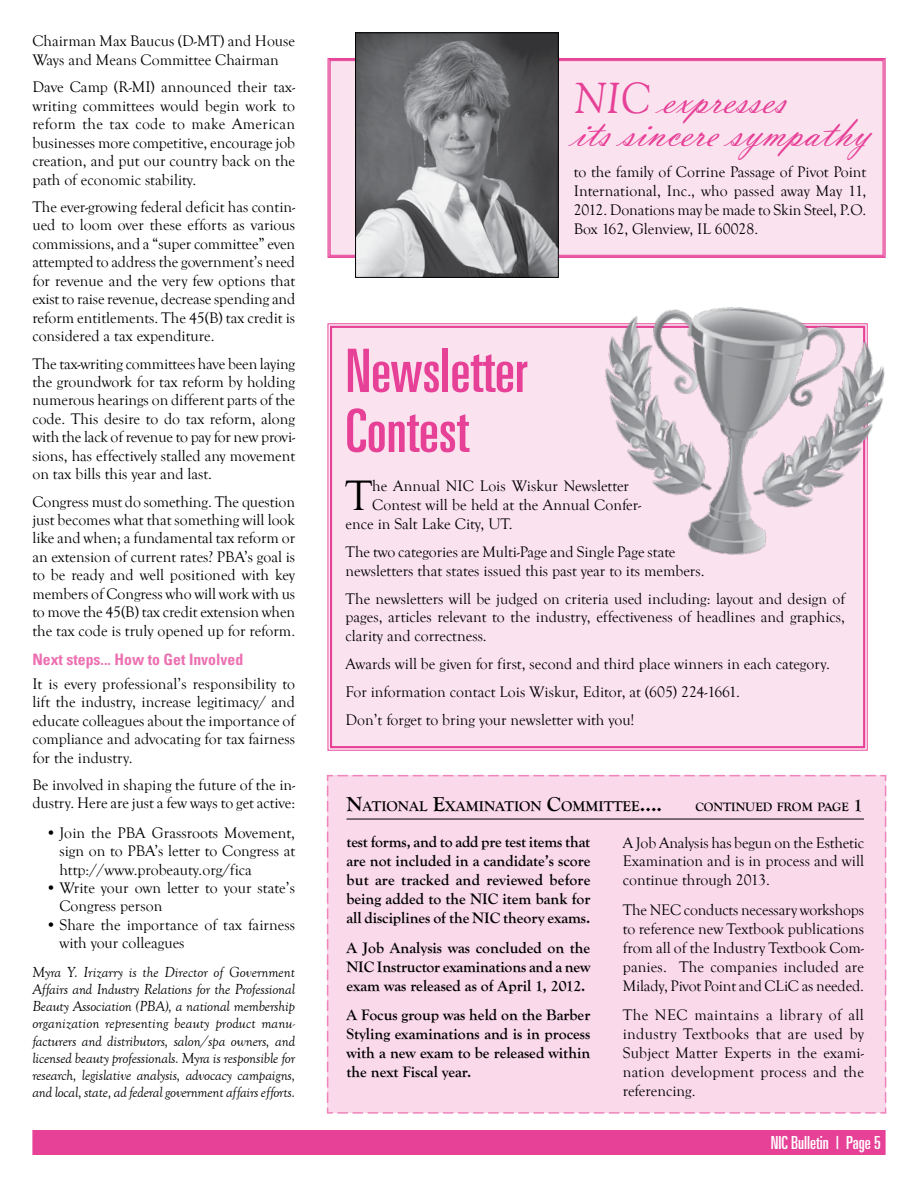
<style>
.page{position:relative;width:918px;height:1188px;background:#fff}
.page>*{position:absolute;margin:0;border:0;box-sizing:border-box;transform-origin:0 0}
.t1{font:ultra-condensed 60px/60px "Univers";color:#e64097}
.t2{font:45px/33px "Vladimir Scr D";color:#e64097}
.t3{font:43.8px "Goudy Old Style T";color:#000}
.t4{font:ultra-condensed 18px "Univers";color:#fff}
.t5{font:15.75px/18.5px "Goudy Old Style T";color:#000;text-align:justify}
.t6{font:700 15.75px/18.9px "Goudy Old Style T";color:#000;text-align:justify}
.t7{font:700 condensed 15.75px "Univers";color:#ec70b1}
.t8{font:italic 15px/17.2px "Goudy Old Style T";letter-spacing:-.015em;color:#000;text-align:justify}
.t9{font:700 14.7px "Goudy Old Style T";color:#000}
.t10{font:700 12.6px "Goudy Old Style T";color:#000}
.s1{font-family:"Goudy Old Style T";font-style:italic}
.s2{font-size:21px}
.s3{font-size:18px}
</style>
<div class="page">
<div style="left:32px;top:1130px;width:854px;height:25px;background:#e64097"></div>
<div style="left:326px;top:774px;width:561px;height:340px;background:#fad9ea"></div>
<div style="left:329px;top:60px;width:555px;height:196px;background:#fbe2ef"></div>
<img style="left:357px;top:34px;width:200px;height:242px">
<div style="left:355px;top:32px;width:204px;height:246px;border:1px solid #000"></div>
<div style="left:329px;top:325px;width:537px;height:424px;background:#fbe2ef"></div>
<img style="left:586px;top:307px;width:299px;height:267px">
<hr style="left:346px;top:819px;width:518px;height:1px;background:#000">
<p class="t5" style="left:32px;top:32px;width:264px">Chairman Max Baucus (D-MT) and House<br>Ways and Means Committee Chairman</p>
<p class="t5" style="left:32px;top:78px;width:264px">Dave Camp (R-MI) announced their tax&shy;writing committees would begin work to reform the tax code to make American businesses more competitive, encourage job creation, and put our country back on the path of economic stability.</p>
<p class="t5" style="left:32px;top:198px;width:264px">The ever-growing federal deficit has contin&shy;ued to loom over these efforts as various commissions, and a “super committee” even attempted to address the government’s need for revenue and the very few options that exist to raise revenue, decrease spending and reform entitlements. The 45(B) tax credit is considered a tax expenditure.</p>
<p class="t5" style="left:32px;top:354px;width:264px">The tax-writing committees have been laying the groundwork for tax reform by holding numerous hearings on different parts of the code. This desire to do tax reform, along with the lack of revenue to pay for new provi&shy;sions, has effectively stalled any movement on tax bills this year and last.</p>
<p class="t5" style="left:32px;top:493px;width:264px">Congress must do something. The question just becomes what that something will look like and when; a fundamental tax reform or an extension of current rates? PBA’s goal is to be ready and well positioned with key members of Congress who will work with us to move the 45(B) tax credit extension when the tax code is truly opened up for reform.</p>
<p class="t7" style="left:32px;top:650px;width:212px">Next steps... How to Get Involved</p>
<p class="t5" style="left:32px;top:675px;width:264px">It is every professional’s responsibility to lift the industry, increase legitimacy/ and educate colleagues about the importance of compliance and advocating for tax fairness for the industry.</p>
<p class="t5" style="left:32px;top:776px;width:264px">Be involved in shaping the future of the in&shy;dustry. Here are just a few ways to get active:</p>
<p class="t5" style="left:59px;top:824px;width:237px;text-indent:-13px">• Join the PBA Grassroots Movement, sign on to PBA’s letter to Congress at http://www.probeauty.org/fica</p>
<p class="t5" style="left:59px;top:879px;width:237px;text-indent:-13px">• Write your own letter to your state’s<br>Congress person</p>
<p class="t5" style="left:59px;top:916px;width:237px;text-indent:-13px">• Share the importance of tax fairness with your colleagues</p>
<p class="t8" style="left:32px;top:963px;width:264px">Myra Y. Irizarry is the Director of Government Affairs and Industry Relations for the Professional Beauty Association (PBA), a national membership organization representing beauty product manu&shy;facturers and distributors, salon/spa owners, and licensed beauty professionals. Myra is responsible for research, legislative analysis, advocacy campaigns, and local, state, ad federal government affairs efforts.</p>
<h2 class="t2" style="left:574px;top:83px;width:297px"><span class="s1">NIC</span> expresses<br>its sincere sympathy</h2>
<p class="t5" style="left:574px;top:163px;width:294px;line-height:18.9px">to the family of Corrine Passage of Pivot Point International, Inc., who passed away May 11, 2012. Donations may be made to Skin Steel, P.O.<br>Box 162, Glenview, IL 60028.</p>
<h1 class="t1" style="left:346px;top:340px;width:183px">Newsletter<br>Contest</h1>
<h3 class="t3" style="left:346px;top:472px;width:28px">T</h3>
<p class="t5" style="left:372px;top:477px;width:258px">he Annual NIC Lois Wiskur Newsletter</p>
<p class="t5" style="left:372px;top:496px;width:270px">Contest will be held at the Annual Confer-</p>
<p class="t5" style="left:346px;top:515px;width:169px">ence in Salt Lake City, UT.</p>
<p class="t5" style="left:346px;top:543px;width:361px;line-height:18.9px">The two categories are Multi-Page and Single Page state newsletters that states issued this past year to its members.</p>
<p class="t5" style="left:346px;top:589px;width:501px;line-height:18.9px">The newsletters will be judged on criteria used including: layout and design of pages, articles relevant to the industry, effectiveness of headlines and graphics, clarity and correctness.</p>
<p class="t5" style="left:346px;top:650px;width:486px;line-height:27.9px;text-align:left">Awards will be given for first, second and third place winners in each category.<br>For information contact Lois Wiskur, Editor, at (605) 224-1661.<br>Don’t forget to bring your newsletter with you!</p>
<p class="t9" style="left:346px;top:798px;width:317px"><span class="s2">N</span>ATIONAL <span class="s2">E</span>XAMINATION <span class="s2">C</span>OMMITTEE <span class="s2">....</span></p>
<p class="t10" style="left:695px;top:800px;width:169px">CONTINUED FROM PAGE <span class="s3">1</span></p>
<p class="t6" style="left:346px;top:833px;width:245px">test forms, and to add pre test items that are not included in a candidate’s score but are tracked and reviewed before being added to the NIC item bank for all disciplines of the NIC theory exams.</p>
<p class="t6" style="left:346px;top:938px;width:245px">A Job Analysis was concluded on the NIC Instructor examinations and a new exam was released as of April 1, 2012.</p>
<p class="t6" style="left:346px;top:1006px;width:245px">A Focus group was held on the Barber Styling examinations and is in process with a new exam to be released within the next Fiscal year.</p>
<p class="t5" style="left:623px;top:833px;width:243px;line-height:18.9px">A Job Analysis has begun on the Esthetic Examination and is in process and will continue through 2013.</p>
<p class="t5" style="left:623px;top:901px;width:243px;line-height:18.9px">The NEC conducts necessary workshops to reference new Textbook publications from all of the Industry Textbook Com&shy;panies. The companies included are Milady, Pivot Point and CLiC as needed.</p>
<p class="t5" style="left:623px;top:1006px;width:243px;line-height:18.9px">The NEC maintains a library of all industry Textbooks that are used by Subject Matter Experts in the exami&shy;nation development process and the referencing.</p>
<p class="t4" style="left:771px;top:1133px;width:112px">NIC Bulletin | Page 5</p>
</div>
